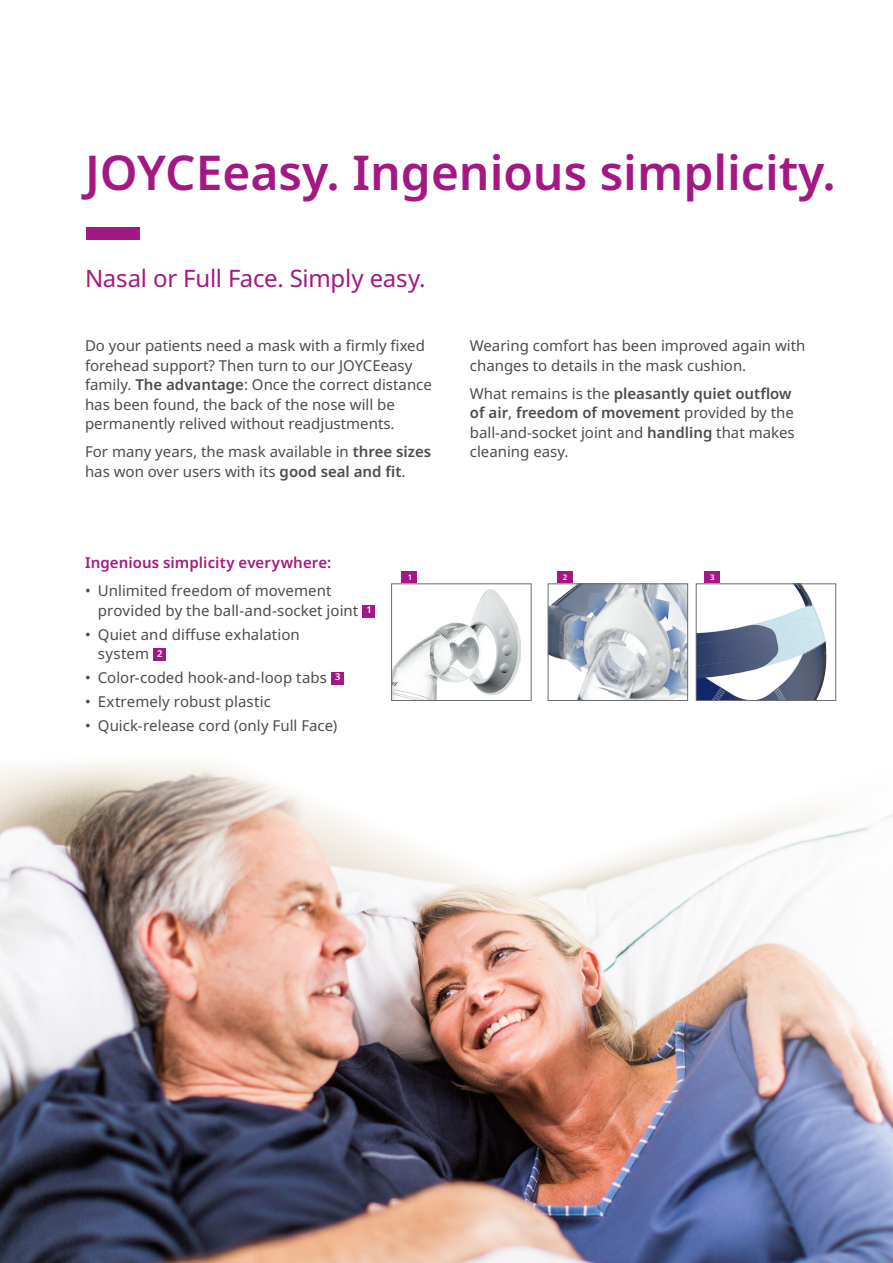
<style>
.page{position:relative;width:893px;height:1263px;background:#fff}
.page>*{position:absolute;margin:0;border:0;box-sizing:border-box;transform-origin:0 0}
.Headline{font:600 48px "Noto Sans";color:#a41884}
.Subheadline{font:24px "Noto Sans";letter-spacing:-.015em;color:#a41884}
.Fließtext_Bullets_9p{font:15px/19.5px "Noto Sans";color:#4b4c4d}
.InfoBox_Überschrift{font:600 15px "Noto Sans";letter-spacing:.005em;color:#a41884}
.FT_8pt_10pt{font:600 9.3px "Noto Sans";color:#fff}
.FT_8pt_10pt-2{font:600 7.8px "Noto Sans";color:#fff}
.s1{font-weight:600}
</style>
<div class="page">
<img style="left:0;top:763px;width:893px;height:500px">
<img style="left:393px;top:589px;width:128px;height:110px">
<div style="left:391px;top:583px;width:140px;height:118px;border:1px solid #6c6d70"></div>
<img style="left:698px;top:585px;width:129px;height:114px">
<div style="left:696px;top:583px;width:140px;height:118px;border:1px solid #6c6d70"></div>
<img style="left:550px;top:585px;width:136px;height:114px">
<div style="left:548px;top:583px;width:140px;height:118px;border:1px solid #6c6d70"></div>
<svg style="left:649px;top:598px;width:38px;height:53px;background:#bfc9d7"></svg>
<svg style="left:663px;top:668px;width:21px;height:28px"></svg>
<svg style="left:568px;top:593px;width:39px;height:79px;background:#a8b3c2"></svg>
<div style="left:86px;top:227px;width:53px;height:12px;background:#a41884"></div>
<div style="left:402px;top:571px;width:15px;height:12px;background:#a41884"></div>
<div style="left:557px;top:571px;width:15px;height:12px;background:#a41884"></div>
<div style="left:704px;top:571px;width:15px;height:12px;background:#a41884"></div>
<div style="left:362px;top:605px;width:13px;height:12px;background:#a41884"></div>
<div style="left:153px;top:648px;width:13px;height:13px;background:#a41884"></div>
<div style="left:331px;top:672px;width:13px;height:12px;background:#a41884"></div>
<p class="Headline" style="left:85px;top:145px;width:752px">JOYCEeasy. Ingenious simplicity.</p>
<p class="Subheadline" style="left:85px;top:264px;width:342px">Nasal or Full Face. Simply easy.</p>
<p class="Fließtext_Bullets_9p" style="left:85px;top:336px;width:348px">Do your patients need a mask with a firmly fixed forehead support? Then turn to our JOYCEeasy family. <span class="s1">The advantage</span>: Once the correct distance has been found, the back of the nose will be permanently relived without readjustments.</p>
<p class="Fließtext_Bullets_9p" style="left:85px;top:442px;width:347px">For many years, the mask available in <span class="s1">three sizes </span>has won over users with its <span class="s1">good seal and fit</span>.</p>
<p class="Fließtext_Bullets_9p" style="left:470px;top:336px;width:337px">Wearing comfort has been improved again with changes to details in the mask cushion.</p>
<p class="Fließtext_Bullets_9p" style="left:470px;top:384px;width:326px">What remains is the <span class="s1">pleasantly quiet outflow of air</span>, <span class="s1">freedom of movement</span> provided by the ball-and-socket joint and <span class="s1">handling</span> that makes cleaning easy.</p>
<p class="InfoBox_Überschrift" style="left:85px;top:554px;width:248px">Ingenious simplicity everywhere:</p>
<p class="Fließtext_Bullets_9p" style="left:98px;top:581px;width:262px;text-indent:-13px">• Unlimited freedom of movement provided by the ball-and-socket joint</p>
<p class="Fließtext_Bullets_9p" style="left:98px;top:625px;width:204px;text-indent:-13px">• Quiet and diffuse exhalation system</p>
<p class="FT_8pt_10pt" style="left:157px;top:648px;width:7px">2</p>
<p class="Fließtext_Bullets_9p" style="left:85px;top:668px;width:243px">• Color-coded hook-and-loop tabs</p>
<p class="FT_8pt_10pt" style="left:335px;top:672px;width:7px">3</p>
<p class="Fließtext_Bullets_9p" style="left:85px;top:692px;width:187px">• Extremely robust plastic</p>
<p class="Fließtext_Bullets_9p" style="left:85px;top:715px;width:254px">• Quick-release cord (only Full Face)</p>
<p class="FT_8pt_10pt" style="left:366px;top:605px;width:7px">1</p>
<p class="FT_8pt_10pt-2" style="left:408px;top:573px;width:6px">1</p>
<p class="FT_8pt_10pt-2" style="left:563px;top:573px;width:6px">2</p>
<p class="FT_8pt_10pt-2" style="left:710px;top:573px;width:6px">3</p>
</div>
